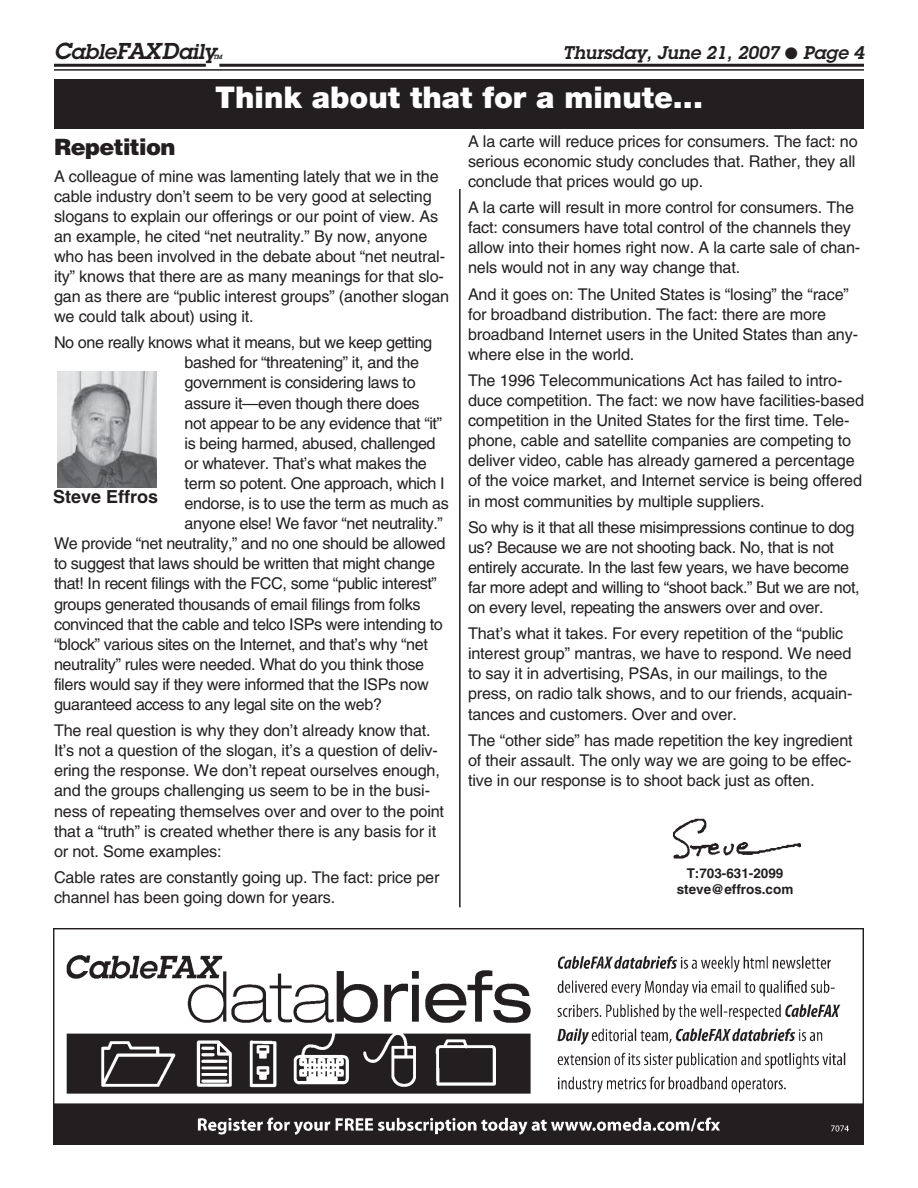
<style>
.page{position:relative;width:918px;height:1188px;background:#fff}
.page>*{position:absolute;margin:0;border:0;box-sizing:border-box;transform-origin:0 0}
.t1{font:900 30px "Helvetica Neue LT Std";color:#fff}
.t2{font:900 22.5px "Helvetica LT Std";letter-spacing:-.03em;color:#231f20}
.t3{font:italic 600 21px "Lubalin Graph Std";letter-spacing:-.01em;color:#231f20}
.t4{font:italic 600 18px "Lubalin Graph Std";color:#231f20}
.t5{font:700 18px "Helvetica LT Std";color:#231f20}
.t6{font:16.2px/20.1px "Helvetica LT Std";letter-spacing:-.01em;color:#231f20}
.t7{font:700 13.5px/16.2px "Helvetica LT Std";color:#231f20;text-align:center}
.t8{font:italic 600 6px "Lubalin Graph Std";color:#231f20}
.s1{font-size:22.5px}
</style>
<div class="page">
<hr style="left:219px;top:64px;width:645px;height:3px;background:#231f20">
<hr style="left:54px;top:64px;width:152px;height:3px;background:#231f20">
<hr style="left:54px;top:69px;width:810px;height:2px;background:#231f20">
<div style="left:54px;top:79px;width:810px;height:50px;background:#231f20"></div>
<hr style="left:459px;top:189px;width:2px;height:718px;background:#231f20">
<img style="left:673px;top:819px;width:127px;height:39px">
<img style="left:53px;top:928px;width:810px;height:216px">
<img style="left:57px;top:372px;width:99px;height:115px">
<p class="t3" style="left:54px;top:44px;width:164px"><span class="s1">C</span>able<span class="s1">FAXD</span>aily</p>
<p class="t8" style="left:213px;top:55px;width:11px">TM</p>
<p class="t4" style="left:563px;top:47px;width:303px">Thursday, June 21, 2007 ● Page 4</p>
<h1 class="t1" style="left:215px;top:87px;width:489px">Think about that for a minute...</h1>
<h2 class="t2" style="left:54px;top:139px;width:123px">Repetition</h2>
<p class="t6" style="left:54px;top:168px;width:397px">A colleague of mine was lamenting lately that we in the cable industry don’t seem to be very good at selecting slogans to explain our offerings or our point of view. As an example, he cited “net neutrality.” By now, anyone who has been involved in the debate about “net neutral&shy;ity” knows that there are as many meanings for that slo&shy;gan as there are “public interest groups” (another slogan we could talk about) using it.</p>
<p class="t6" style="left:54px;top:334px;width:380px">No one really knows what it means, but we keep getting</p>
<p class="t6" style="left:185px;top:354px;width:236px">bashed for “threatening” it, and the</p>
<p class="t6" style="left:185px;top:375px;width:233px">government is considering laws to</p>
<p class="t6" style="left:185px;top:395px;width:237px">assure it—even though there does</p>
<p class="t6" style="left:185px;top:415px;width:259px">not appear to be any evidence that “it”</p>
<p class="t6" style="left:185px;top:435px;width:252px">is being harmed, abused, challenged</p>
<p class="t6" style="left:185px;top:455px;width:244px">or whatever. That’s what makes the</p>
<p class="t6" style="left:185px;top:475px;width:262px">term so potent. One approach, which I</p>
<p class="t6" style="left:185px;top:495px;width:266px">endorse, is to use the term as much as</p>
<p class="t6" style="left:185px;top:515px;width:260px">anyone else! We favor “net neutrality.”</p>
<p class="t6" style="left:54px;top:535px;width:393px">We provide “net neutrality,” and no one should be allowed</p>
<p class="t6" style="left:54px;top:555px;width:383px">to suggest that laws should be written that might change</p>
<p class="t6" style="left:54px;top:576px;width:385px">that! In recent filings with the FCC, some “public interest”</p>
<p class="t6" style="left:54px;top:596px;width:368px">groups generated thousands of email filings from folks</p>
<p class="t6" style="left:54px;top:616px;width:390px">convinced that the cable and telco ISPs were intending to</p>
<p class="t6" style="left:54px;top:636px;width:375px">“block” various sites on the Internet, and that’s why “net</p>
<p class="t6" style="left:54px;top:656px;width:372px">neutrality” rules were needed. What do you think those</p>
<p class="t6" style="left:54px;top:676px;width:376px">filers would say if they were informed that the ISPs now</p>
<p class="t6" style="left:54px;top:696px;width:330px">guaranteed access to any legal site on the web?</p>
<p class="t6" style="left:54px;top:722px;width:392px">The real question is why they don’t already know that.<br>It’s not a question of the slogan, it’s a question of deliv&shy;ering the response. We don’t repeat ourselves enough, and the groups challenging us seem to be in the busi&shy;ness of repeating themselves over and over to the point that a “truth” is created whether there is any basis for it or not. Some examples:</p>
<p class="t6" style="left:54px;top:869px;width:387px">Cable rates are constantly going up. The fact: price per channel has been going down for years.</p>
<p class="t5" style="left:53px;top:491px;width:107px">Steve Effros</p>
<p class="t6" style="left:468px;top:133px;width:391px">A la carte will reduce prices for consumers. The fact: no serious economic study concludes that. Rather, they all conclude that prices would go up.</p>
<p class="t6" style="left:468px;top:199px;width:394px">A la carte will result in more control for consumers. The fact: consumers have total control of the channels they allow into their homes right now. A la carte sale of chan&shy;nels would not in any way change that.</p>
<p class="t6" style="left:468px;top:286px;width:392px">And it goes on: The United States is “losing” the “race” for broadband distribution. The fact: there are more broadband Internet users in the United States than any&shy;where else in the world.</p>
<p class="t6" style="left:468px;top:372px;width:398px">The 1996 Telecommunications Act has failed to intro&shy;duce competition. The fact: we now have facilities-based competition in the United States for the first time. Tele&shy;phone, cable and satellite companies are competing to deliver video, cable has already garnered a percentage of the voice market, and Internet service is being offered in most communities by multiple suppliers.</p>
<p class="t6" style="left:468px;top:519px;width:393px">So why is it that all these misimpressions continue to dog us? Because we are not shooting back. No, that is not entirely accurate. In the last few years, we have become far more adept and willing to “shoot back.” But we are not, on every level, repeating the answers over and over.</p>
<p class="t6" style="left:468px;top:625px;width:386px">That’s what it takes. For every repetition of the “public interest group” mantras, we have to respond. We need to say it in advertising, PSAs, in our mailings, to the press, on radio talk shows, and to our friends, acquain&shy;tances and customers. Over and over.</p>
<p class="t6" style="left:468px;top:732px;width:386px;text-align:justify">The “other side” has made repetition the key ingredient of their assault. The only way we are going to be effec&shy;tive in our response is to shoot back just as often.</p>
<p class="t7" style="left:677px;top:867px;width:118px">T:703-631-2099 steve@effros.com</p>
</div>
